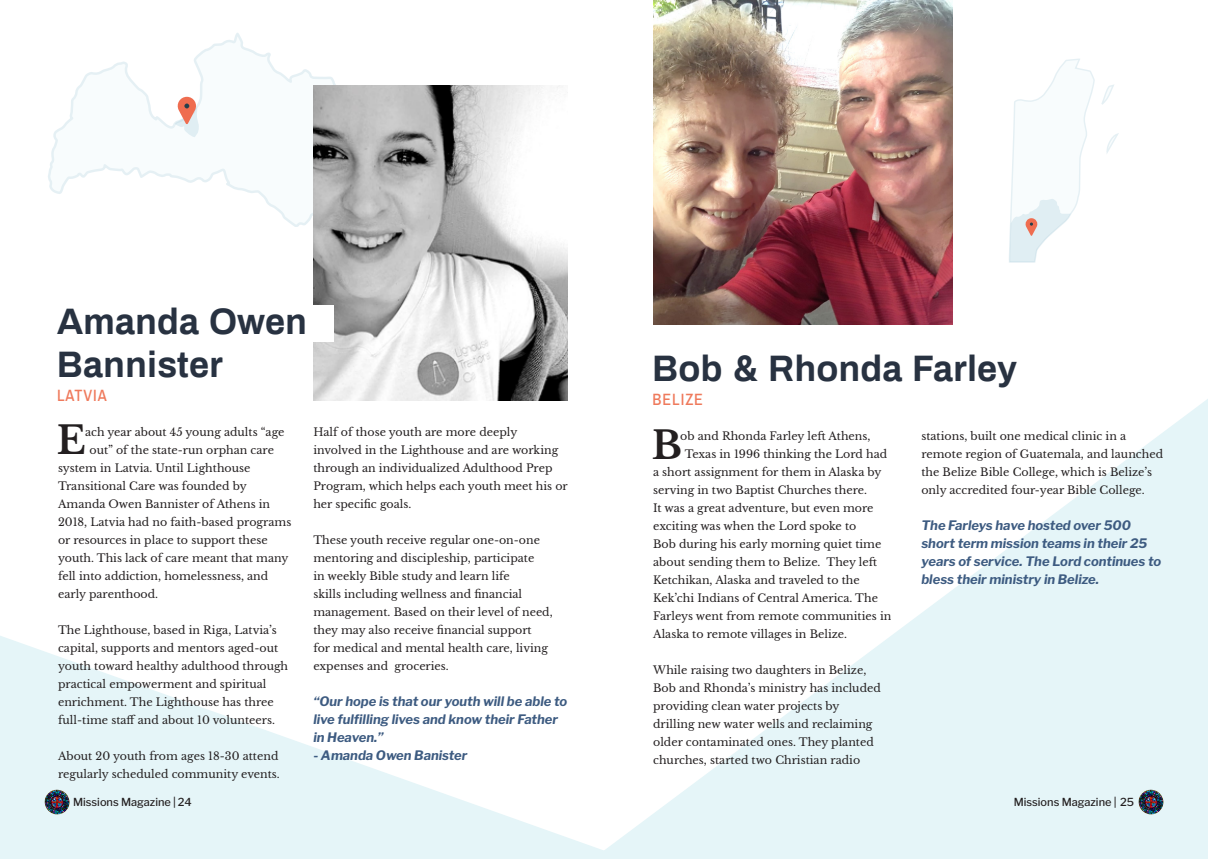
<style>
.page{position:relative;width:1208px;height:859px;background:#fff}
.page>*{position:absolute;margin:0;border:0;box-sizing:border-box;transform-origin:0 0}
.t1{font:700 38px "Libre Baskerville";color:#231f20}
.t2{font:700 36px/43.2px "Archivo";color:#283241}
.t3{font:500 16px "Archivo Narrow";letter-spacing:.06em;color:#ef7a5c}
.t4{font:italic 700 13px/18px "Libre Franklin";color:#3d5b81}
.t5{font:11px/18px "Libre Baskerville";color:#231f20}
.t6{font:500 11px "Libre Franklin";color:#231f20}
</style>
<div class="page">
<svg style="left:0;top:636px;width:589px;height:223px;fill:#e5f5f8"></svg>
<svg style="left:589px;top:399px;width:619px;height:460px"></svg>
<img style="left:45px;top:789px;width:25px;height:25px;border-radius:13px">
<img style="left:1138px;top:789px;width:25px;height:25px;border-radius:13px">
<svg style="left:48px;top:33px;width:288px;height:194px"></svg>
<svg style="left:175px;top:97px;width:25px;height:40px"></svg>
<img style="left:313px;top:85px;width:255px;height:316px">
<div style="left:264px;top:305px;width:70px;height:37px;background:#fff"></div>
<img style="left:653px;top:0;width:299px;height:324px">
<svg style="left:1009px;top:58px;width:110px;height:205px"></svg>
<h2 class="t2" style="left:57px;top:298px;width:252px">Amanda Owen<br>Bannister</h2>
<h3 class="t3" style="left:57px;top:384px;width:51px">LATVIA</h3>
<h1 class="t1" style="left:57px;top:417px;width:31px">E</h1>
<p class="t5" style="left:85px;top:423px;width:201px">ach year about 45 young adults “age</p>
<p class="t5" style="left:90px;top:441px;width:186px">out” of the state-run orphan care</p>
<p class="t5" style="left:58px;top:459px;width:194px">system in Latvia. Until Lighthouse</p>
<p class="t5" style="left:58px;top:477px;width:190px">Transitional Care was founded by</p>
<p class="t5" style="left:58px;top:495px;width:214px">Amanda Owen Bannister of Athens in</p>
<p class="t5" style="left:58px;top:513px;width:235px">2018, Latvia had no faith-based programs</p>
<p class="t5" style="left:58px;top:531px;width:211px">or resources in place to support these</p>
<p class="t5" style="left:58px;top:549px;width:232px">youth. This lack of care meant that many</p>
<p class="t5" style="left:58px;top:567px;width:212px">fell into addiction, homelessness, and</p>
<p class="t5" style="left:58px;top:585px;width:102px">early parenthood.</p>
<p class="t5" style="left:58px;top:621px;width:232px">The Lighthouse, based in Riga, Latvia’s capital, supports and mentors aged-out youth toward healthy adulthood through practical empowerment and spiritual enrichment. The Lighthouse has three full-time staff and about 10 volunteers.</p>
<p class="t5" style="left:58px;top:747px;width:223px">About 20 youth from ages 18-30 attend regularly scheduled community events.</p>
<p class="t5" style="left:313px;top:423px;width:256px">Half of those youth are more deeply involved in the Lighthouse and are working through an individualized Adulthood Prep Program, which helps each youth meet his or her specific goals.</p>
<p class="t5" style="left:313px;top:531px;width:241px">These youth receive regular one-on-one mentoring and discipleship, participate<br>in weekly Bible study and learn life<br>skills including wellness and financial management. Based on their level of need, they may also receive financial support<br>for medical and mental health care, living expenses and groceries.</p>
<p class="t4" style="left:313px;top:691px;width:255px">“Our hope is that our youth will be able to live fulfilling lives and know their Father in Heaven.”</p>
<p class="t4" style="left:313px;top:745px;width:156px">- Amanda Owen Banister</p>
<h2 class="t2" style="left:652px;top:345px;width:366px">Bob &amp; Rhonda Farley</h2>
<h3 class="t3" style="left:652px;top:388px;width:52px">BELIZE</h3>
<p class="t5" style="left:680px;top:427px;width:192px">ob and Rhonda Farley left Athens,</p>
<p class="t5" style="left:684px;top:445px;width:204px">Texas in 1996 thinking the Lord had</p>
<p class="t5" style="left:653px;top:463px;width:230px">a short assignment for them in Alaska by</p>
<p class="t5" style="left:653px;top:481px;width:215px">serving in two Baptist Churches there.</p>
<p class="t5" style="left:653px;top:499px;width:222px">It was a great adventure, but even more</p>
<p class="t5" style="left:653px;top:517px;width:205px">exciting was when the Lord spoke to</p>
<p class="t5" style="left:653px;top:535px;width:230px">Bob during his early morning quiet time</p>
<p class="t5" style="left:653px;top:553px;width:225px">about sending them to Belize. They left</p>
<p class="t5" style="left:653px;top:571px;width:208px">Ketchikan, Alaska and traveled to the</p>
<p class="t5" style="left:653px;top:589px;width:226px">Kek’chi Indians of Central America. The</p>
<p class="t5" style="left:653px;top:607px;width:240px">Farleys went from remote communities in</p>
<p class="t5" style="left:653px;top:625px;width:195px">Alaska to remote villages in Belize.</p>
<p class="t5" style="left:653px;top:661px;width:229px">While raising two daughters in Belize, Bob and Rhonda’s ministry has included providing clean water projects by drilling new water wells and reclaiming older contaminated ones. They planted churches, started two Christian radio</p>
<h1 class="t1" style="left:652px;top:422px;width:32px">B</h1>
<p class="t5" style="left:921px;top:427px;width:243px">stations, built one medical clinic in a remote region of Guatemala, and launched the Belize Bible College, which is Belize’s only accredited four-year Bible College.</p>
<p class="t4" style="left:921px;top:515px;width:241px">The Farleys have hosted over 500 short term mission teams in their 25 years of service. The Lord continues to bless their ministry in Belize.</p>
<p class="t6" style="left:73px;top:793px;width:120px">Missions Magazine |24</p>
<p class="t6" style="left:1013px;top:793px;width:122px">Missions Magazine | 25</p>
</div>
